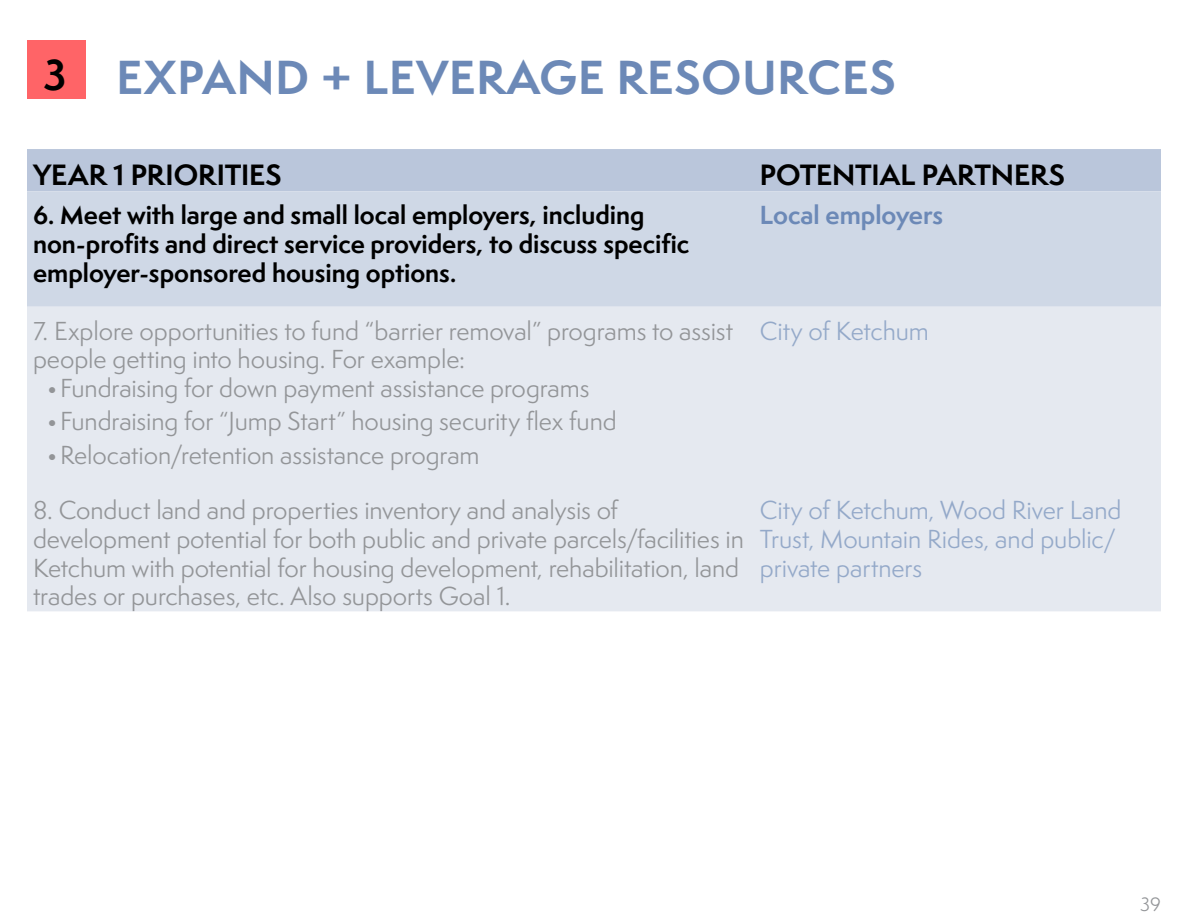
<style>
.page{position:relative;width:1188px;height:918px;background:#fff}
.page>*{position:absolute;margin:0;border:0;box-sizing:border-box;transform-origin:0 0}
.t1{font:700 43.95px "Semplicita Pro";letter-spacing:.02em;color:#6c89b7}
.t2{font:700 40.35px "Semplicita Pro";color:#000}
.t3{font:700 27px "Semplicita Pro";color:#000}
.t4{font:24px/28.8px "Semplicita Pro";letter-spacing:-.005em;color:#939598}
.t5{font:700 24px/28.8px "Semplicita Pro";color:#000}
.t6{font:24px/28.8px "Semplicita Pro";letter-spacing:-.005em;color:#94a9c9}
.t7{font:700 24px "Semplicita Pro";color:#6c89b7}
.t8{font:18px "Semplicita Pro";color:#939598}
</style>
<div class="page">
<div style="left:27px;top:40px;width:58px;height:59px;background:#ff6467"></div>
<div style="left:27px;top:149px;width:1134px;height:42px;background:#bac6db"></div>
<div style="left:27px;top:191px;width:1134px;height:116px;background:#cfd8e6"></div>
<div style="left:27px;top:307px;width:1134px;height:304px;background:#e5e9f0"></div>
<p class="t2" style="left:44px;top:44px;width:24px">3</p>
<p class="t1" style="left:117px;top:45px;width:781px">EXPAND + LEVERAGE RESOURCES</p>
<p class="t3" style="left:33px;top:155px;width:250px">YEAR 1 PRIORITIES</p>
<p class="t3" style="left:760px;top:155px;width:307px">POTENTIAL PARTNERS</p>
<p class="t5" style="left:33px;top:201px;width:658px">6. Meet with large and small local employers, including non-profits and direct service providers, to discuss specific employer-sponsored housing options.</p>
<p class="t7" style="left:760px;top:197px;width:185px">Local employers</p>
<p class="t4" style="left:33px;top:316px;width:702px">7. Explore opportunities to fund “barrier removal” programs to assist people getting into housing. For example:</p>
<p class="t4" style="left:46px;top:374px;width:545px">•Fundraising for down payment assistance programs</p>
<p class="t4" style="left:46px;top:407px;width:572px">•Fundraising for “Jump Start” housing security flex fund</p>
<p class="t4" style="left:46px;top:440px;width:435px">•Relocation/retention assistance program</p>
<p class="t6" style="left:760px;top:316px;width:171px">City of Ketchum</p>
<p class="t4" style="left:33px;top:495px;width:712px">8. Conduct land and properties inventory and analysis of development potential for both public and private parcels/facilities in Ketchum with potential for housing development, rehabilitation, land trades or purchases, etc. Also supports Goal 1.</p>
<p class="t6" style="left:760px;top:495px;width:363px">City of Ketchum, Wood River Land<br>Trust, Mountain Rides, and public/ private partners</p>
<p class="t8" style="left:1140px;top:892px;width:22px">39</p>
</div>
